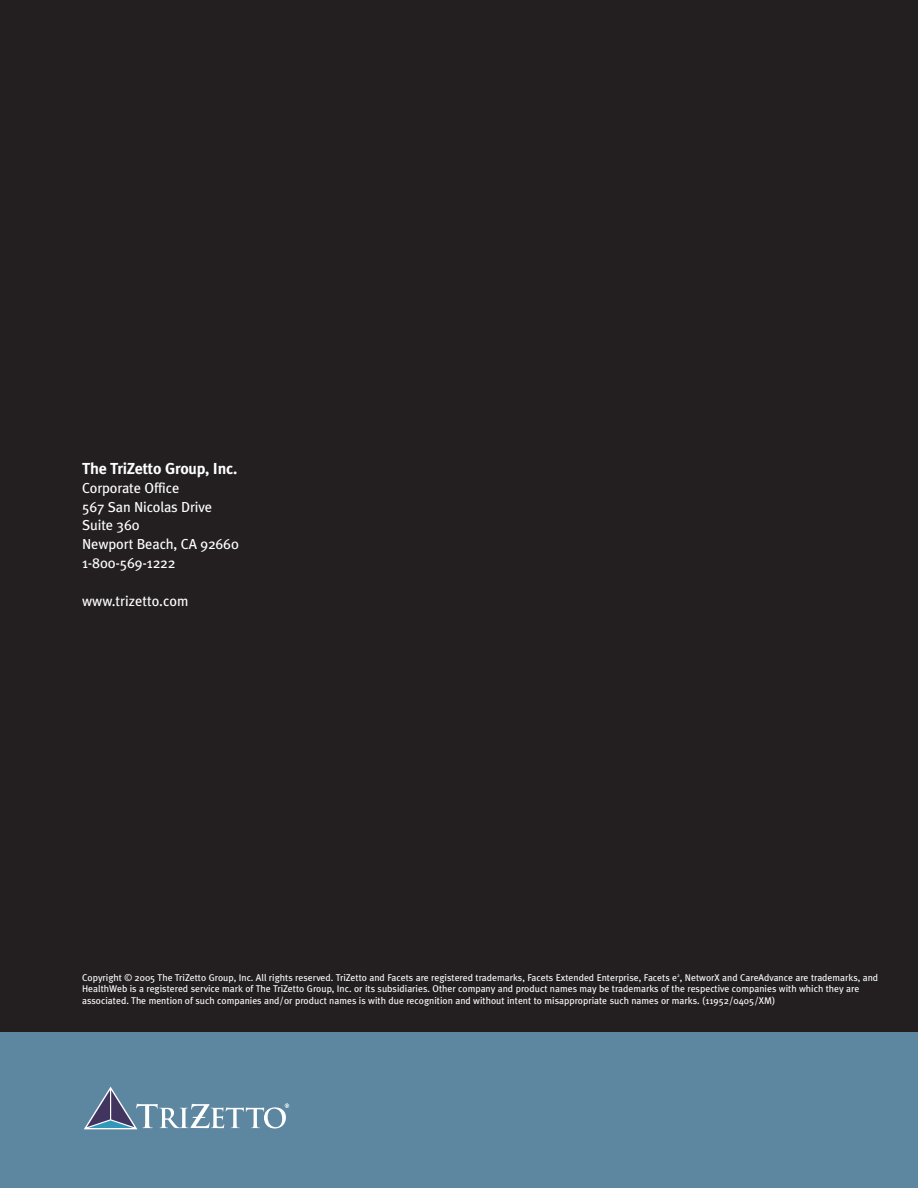
<style>
.page{position:relative;width:918px;height:1188px;background:#fff}
.page>*{position:absolute;margin:0;border:0;box-sizing:border-box;transform-origin:0 0}
.t1{font:700 15.9px "Meta Plus";letter-spacing:-.01em;color:#fff}
.t2{font:14.4px/18.8px "Meta Plus";letter-spacing:-.01em;color:#fff}
.t3{font:9.75px/11.2px "Meta Plus";color:#fff}
</style>
<div class="page">
<div style="left:0;top:0;width:918px;height:1046px;background:#231f20"></div>
<div style="left:0;top:1032px;width:918px;height:156px;background:#5d87a1"></div>
<svg style="left:84px;top:1087px;width:205px;height:42px"></svg>
<h1 class="t1" style="left:82px;top:463px;width:157px">The TriZetto Group, Inc.</h1>
<h2 class="t2" style="left:82px;top:480px;width:158px">Corporate Office<br>567 San Nicolas Drive<br>Suite 360<br>Newport Beach, CA 92660<br>1-800-569-1222</h2>
<h2 class="t2" style="left:82px;top:593px;width:108px">www.trizetto.com</h2>
<p class="t3" style="left:82px;top:973px;width:798px">Copyright © 2005 The TriZetto Group, Inc. All rights reserved. TriZetto and Facets are registered trademarks, Facets Extended Enterprise, Facets e<sup>2</sup>, NetworX and CareAdvance are trademarks, and<br>HealthWeb is a registered service mark of The TriZetto Group, Inc. or its subsidiaries. Other company and product names may be trademarks of the respective companies with which they are associated. The mention of such companies and/or product names is with due recognition and without intent to misappropriate such names or marks. (11952/0405/XM)</p>
</div>
